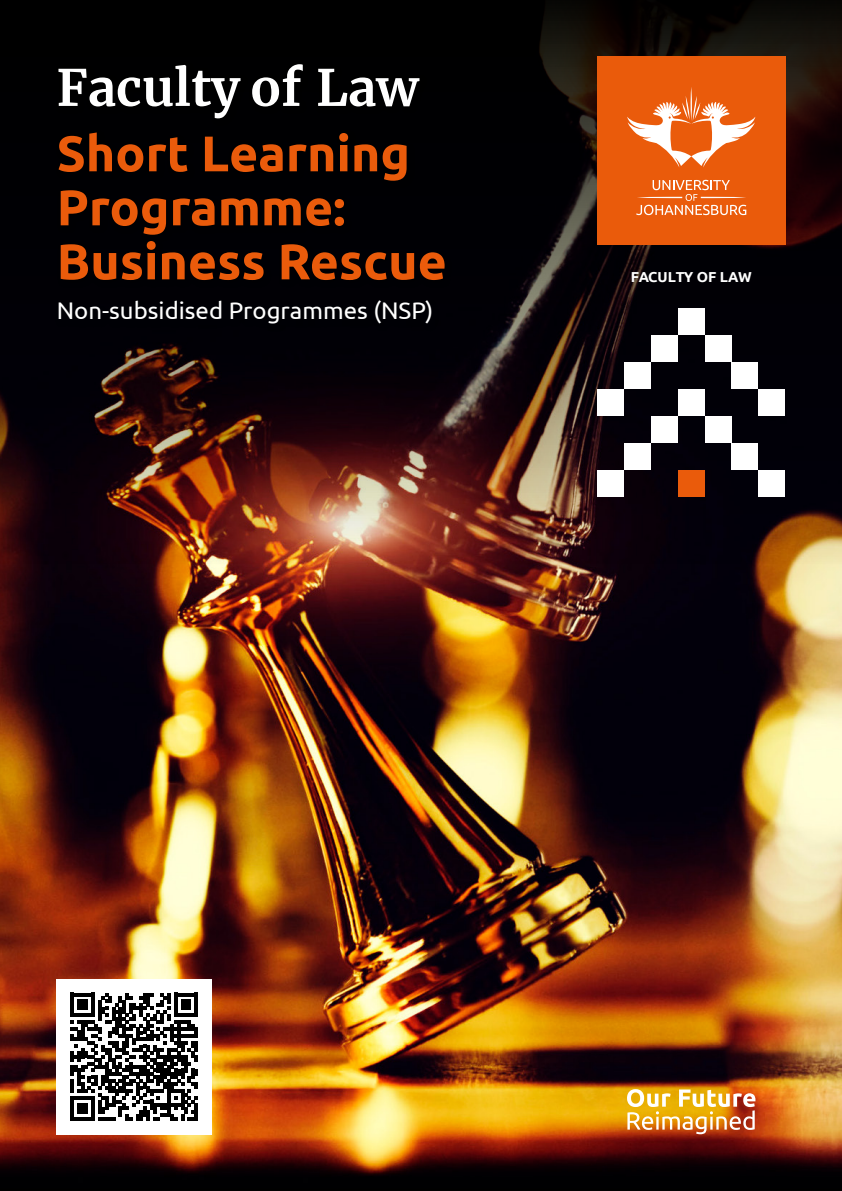
<style>
.page{position:relative;width:842px;height:1191px;background:#fff}
.page>*{position:absolute;margin:0;border:0;box-sizing:border-box;transform-origin:0 0}
.t1{font:700 50px/54px "Ubuntu";color:#ea5b0b}
.t2{font:700 50px "Merriweather";color:#fff}
.t3{font:24px "Ubuntu";color:#fff}
.t4{font:700 14.4px "Ubuntu";color:#fff}
</style>
<div class="page">
<img style="left:0;top:626px;width:842px;height:565px">
<img style="left:0;top:0;width:842px;height:626px">
<svg style="left:627px;top:1089px;width:128px;height:45px"></svg>
<div style="left:57px;top:979px;width:155px;height:155px;background:#fff"></div>
<svg style="left:70px;top:993px;width:128px;height:127px"></svg>
<hr style="left:195px;top:1103px;width:3px;height:17px;background:#000">
<div style="left:55px;top:60px;width:398px;height:272px;background:#000"></div>
<div style="left:597px;top:57px;width:188px;height:188px;background:#ea5b0b"></div>
<svg style="left:627px;top:87px;width:128px;height:81px"></svg>
<svg style="left:636px;top:180px;width:110px;height:35px"></svg>
<div style="left:758px;top:389px;width:27px;height:27px;background:#fff"></div>
<div style="left:597px;top:389px;width:27px;height:27px;background:#fff"></div>
<div style="left:758px;top:470px;width:27px;height:27px;background:#fff"></div>
<div style="left:597px;top:470px;width:27px;height:27px;background:#fff"></div>
<div style="left:731px;top:362px;width:27px;height:27px;background:#fff"></div>
<div style="left:624px;top:362px;width:27px;height:27px;background:#fff"></div>
<div style="left:731px;top:443px;width:27px;height:27px;background:#fff"></div>
<div style="left:624px;top:443px;width:27px;height:27px;background:#fff"></div>
<div style="left:704px;top:335px;width:27px;height:27px;background:#fff"></div>
<div style="left:651px;top:335px;width:27px;height:27px;background:#fff"></div>
<div style="left:704px;top:416px;width:27px;height:27px;background:#fff"></div>
<div style="left:651px;top:416px;width:27px;height:27px;background:#fff"></div>
<div style="left:678px;top:308px;width:26px;height:27px;background:#fff"></div>
<div style="left:678px;top:389px;width:26px;height:27px;background:#fff"></div>
<div style="left:678px;top:470px;width:26px;height:27px;background:#ea5b0b"></div>
<p class="t2" style="left:57px;top:53px;width:363px">Faculty of Law</p>
<p class="t1" style="left:57px;top:126px;width:392px">Short Learning<br>Programme:<br>Business Rescue</p>
<p class="t3" style="left:57px;top:296px;width:378px">Non-subsidised Programmes (NSP)</p>
<p class="t4" style="left:631px;top:268px;width:123px">FACULTY OF LAW</p>
</div>
